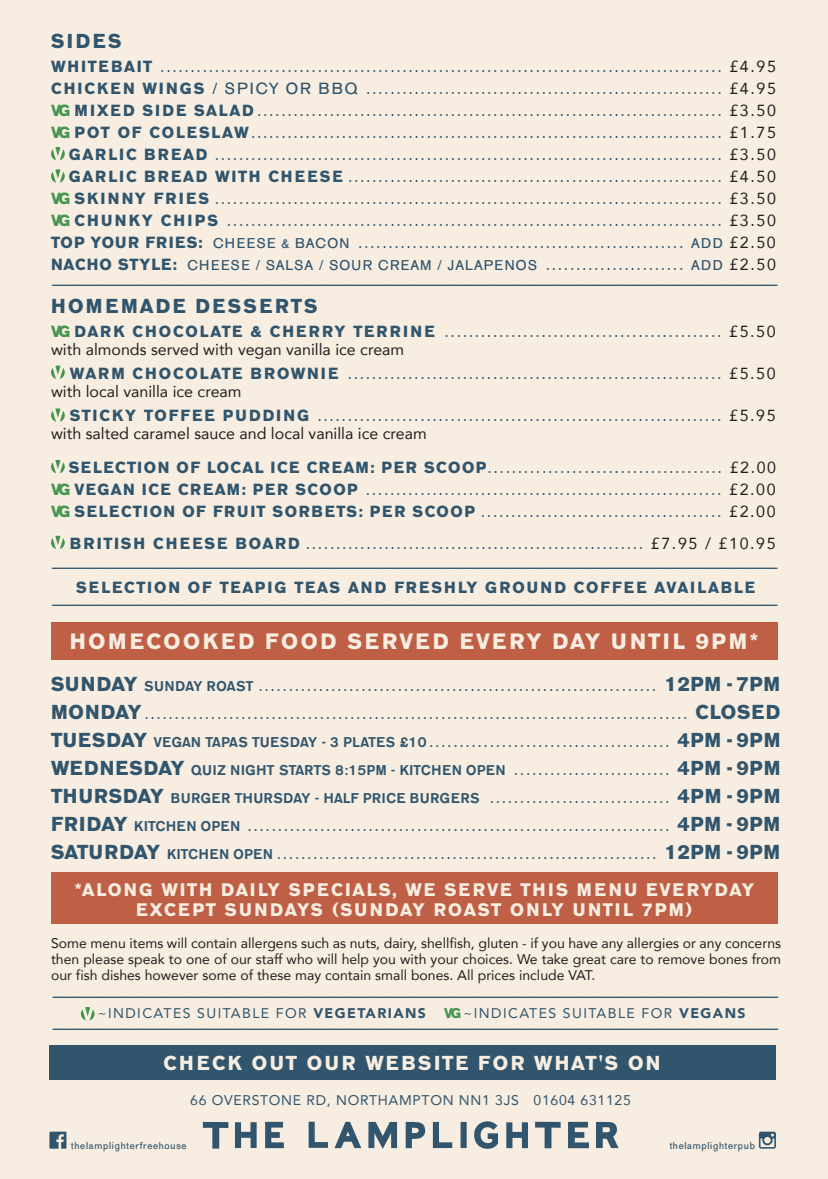
<style>
.page{position:relative;width:828px;height:1179px;background:#fff}
.page>*{position:absolute;margin:0;border:0;box-sizing:border-box;transform-origin:0 0}
.t1{font:700 22px "AG Old Face";letter-spacing:.12em;color:#f7ede0}
.t2{font:300 20px "Avenir";color:#30556d}
.t3{font:700 20px "AG Old Face";letter-spacing:.12em;color:#f7ede0}
.t4{font:700 20px "AG Old Face";letter-spacing:.12em;color:#30556d}
.t5{font:700 18px/20px "AG Old Face";letter-spacing:.1em;color:#f7ede0;text-align:center}
.t6{font:16px/22px "Avenir";color:#30556d}
.t7{font:700 16px "AG Old Face";letter-spacing:.12em;color:#30556d}
.t8{font:14px/16px "Avenir";color:#231f20;text-align:justify}
.t9{font:500 14px/28px "AG Old Face";letter-spacing:.045em;color:#30556d}
.t10{font:14px "AG Old Face";letter-spacing:.095em;color:#30556d}
.t11{font:14px "Avenir";letter-spacing:.1em;color:#30556d}
.t12{font:14px "Avenir";letter-spacing:.05em;color:#30556d}
.t13{font:10px "AG Old Face";letter-spacing:.075em;color:#30556d}
.s1{font-family:"AG Old Face";font-weight:700}
.s2{color:#231f20}
.s3{font-family:"AG Old Face"}
.s4{font-family:"AG Old Face";font-weight:700;color:#44964f}
.s5{font-family:"AG Old Face";font-weight:700;color:#f7ede0}
.s6{font-family:"AG Old Face";font-size:14px}
.s7{font-weight:700;font-size:16px}
.s8{font-family:"Avenir";font-size:16px}
.s9{font-family:"Avenir";font-size:16px;color:#231f20}
.s10{font-family:"AG Old Face";font-weight:700;font-size:20px}
.s11{font-family:"AG Old Face";font-weight:500;font-size:14px}
.s12{font-weight:700;font-size:20px}
.s13{font-family:"Avenir";font-weight:400;font-size:16px}
.s14{font-weight:900}
</style>
<div class="page">
<div style="left:0;top:0;width:827px;height:1179px;background:#f7ede0"></div>
<svg style="left:203px;top:1121px;width:415px;height:27px"></svg>
<svg style="left:758px;top:1131px;width:17px;height:17px"></svg>
<svg style="left:49px;top:1131px;width:17px;height:17px"></svg>
<svg style="left:81px;top:1007px;width:13px;height:13px"></svg>
<div style="left:50px;top:1046px;width:725px;height:34px;background:#30556d"></div>
<div style="left:51px;top:873px;width:726px;height:51px;background:#be5f46"></div>
<div style="left:51px;top:622px;width:726px;height:37px;background:#be5f46"></div>
<svg style="left:51px;top:365px;width:14px;height:14px"></svg>
<svg style="left:51px;top:408px;width:14px;height:14px"></svg>
<svg style="left:51px;top:460px;width:14px;height:13px"></svg>
<svg style="left:51px;top:535px;width:14px;height:14px"></svg>
<svg style="left:51px;top:147px;width:14px;height:13px"></svg>
<svg style="left:51px;top:169px;width:14px;height:14px"></svg>
<p class="t4" style="left:51px;top:29px;width:72px">SIDES</p>
<p class="t6" style="left:51px;top:55px;width:726px;text-align:justify"><span class="s1">WHITEBAIT</span> ............................................................................................. <span class="s2">£4.95<br></span><span class="s1">CHICKEN WINGS</span> <span class="s3">/ SPICY OR BBQ</span> ........................................................... <span class="s2">£4.95<br></span><span class="s4">VG</span> <span class="s1">MIXED SIDE SALAD</span> ............................................................................. <span class="s2">£3.50<br></span><span class="s4">VG</span> <span class="s1">POT OF COLESLAW</span> .............................................................................. <span class="s2">£1.75<br></span><span class="s5">V</span> <span class="s1">GARLIC BREAD</span> .................................................................................... <span class="s2">£3.50<br></span><span class="s5">V</span> <span class="s1">GARLIC BREAD WITH CHEESE</span> .............................................................. <span class="s2">£4.50<br></span><span class="s4">VG</span> <span class="s1">SKINNY FRIES</span> .................................................................................... <span class="s2">£3.50<br></span><span class="s4">VG</span> <span class="s1">CHUNKY CHIPS</span> .................................................................................. <span class="s2">£3.50<br></span><span class="s1">TOP YOUR FRIES:</span> <span class="s6">CHEESE &amp; BACON</span> ...................................................... <span class="s6">ADD</span> <span class="s2">£2.50</span></p>
<p class="t10" style="left:51px;top:257px;width:726px"><span class="s7">NACHO STYLE:</span> CHEESE / SALSA / SOUR CREAM / JALAPENOS <span class="s8">.......................</span> ADD <span class="s9">£2.50</span></p>
<p class="t2" style="left:51px;top:271px;width:728px">--------------------------------------------------------------------------------------------------------------------------------------------------------------------------</p>
<p class="t4" style="left:51px;top:294px;width:268px">HOMEMADE DESSERTS</p>
<p class="t6" style="left:51px;top:322px;width:725px;line-height:18px"><span class="s4">VG</span> <span class="s1">DARK CHOCOLATE &amp; CHERRY TERRINE</span> .............................................. <span class="s2">£5.50 with almonds served with vegan vanilla ice cream</span></p>
<p class="t6" style="left:51px;top:364px;width:725px;line-height:18px;text-indent:19px"><span class="s1">WARM CHOCOLATE BROWNIE</span> .............................................................. <span class="s2">£5.50 with local vanilla ice cream</span></p>
<p class="t6" style="left:51px;top:406px;width:725px;line-height:18px;text-indent:19px"><span class="s1">STICKY TOFFEE PUDDING</span> ................................................................... <span class="s2">£5.95 with salted caramel sauce and local vanilla ice cream</span></p>
<p class="t6" style="left:51px;top:456px;width:726px;text-align:justify;text-indent:18px"><span class="s1">SELECTION OF LOCAL ICE CREAM: PER SCOOP</span> ....................................... <span class="s2">£2.00<br></span><span class="s4">VG</span> <span class="s1">VEGAN ICE CREAM: PER SCOOP</span> ........................................................... <span class="s2">£2.00<br></span><span class="s4">VG</span> <span class="s1">SELECTION OF FRUIT SORBETS: PER SCOOP</span> ........................................ <span class="s2">£2.00</span></p>
<p class="t6" style="left:70px;top:532px;width:706px"><span class="s1">BRITISH CHEESE BOARD</span> ........................................................ <span class="s2">£7.95 / £10.95</span></p>
<p class="t2" style="left:51px;top:554px;width:728px">--------------------------------------------------------------------------------------------------------------------------------------------------------------------------</p>
<p class="t7" style="left:76px;top:577px;width:680px">SELECTION OF TEAPIG TEAS AND FRESHLY GROUND COFFEE AVAILABLE</p>
<p class="t2" style="left:51px;top:591px;width:728px">--------------------------------------------------------------------------------------------------------------------------------------------------------------------------</p>
<h1 class="t1" style="left:70px;top:628px;width:690px">HOMECOOKED FOOD SERVED EVERY DAY UNTIL 9PM*</h1>
<p class="t6" style="left:51px;top:670px;width:730px;line-height:28px;text-align:justify"><span class="s10">SUNDAY</span> <span class="s11">SUNDAY ROAST</span> .................................................................. <span class="s10">12PM - 7PM MONDAY</span>.......................................................................................... <span class="s10">CLOSED TUESDAY</span> <span class="s11">VEGAN TAPAS TUESDAY - 3 PLATES £10</span>........................................ <span class="s10">4PM - 9PM</span></p>
<p class="t9" style="left:51px;top:756px;width:730px"><span class="s12">WEDNESDAY</span> QUIZ NIGHT STARTS 8:15PM - KITCHEN OPEN <span class="s13">..........................</span> <span class="s12">4PM - 9PM<br>THURSDAY</span> BURGER THURSDAY - HALF PRICE BURGERS <span class="s13">..............................</span> <span class="s12">4PM - 9PM</span></p>
<p class="t6" style="left:51px;top:810px;width:730px;line-height:28px"><span class="s10">FRIDAY</span> <span class="s11">KITCHEN OPEN</span> ...................................................................... <span class="s10">4PM - 9PM<br>SATURDAY</span> <span class="s11">KITCHEN OPEN</span> ............................................................... <span class="s10">12PM - 9PM</span></p>
<p class="t5" style="left:74px;top:879px;width:680px">*ALONG WITH DAILY SPECIALS, WE SERVE THIS MENU EVERYDAY<br>EXCEPT SUNDAYS (SUNDAY ROAST ONLY UNTIL 7PM)</p>
<p class="t8" style="left:51px;top:935px;width:731px">Some menu items will contain allergens such as nuts, dairy, shellfish, gluten - if you have any allergies or any concerns then please speak to one of our staff who will help you with your choices. We take great care to remove bones from our fish dishes however some of these may contain small bones. All prices include VAT.</p>
<p class="t2" style="left:52px;top:983px;width:728px">--------------------------------------------------------------------------------------------------------------------------------------------------------------------------</p>
<p class="t11" style="left:87px;top:1002px;width:340px"><span class="s5">V</span>~INDICATES SUITABLE FOR <span class="s14">VEGETARIANS</span></p>
<p class="t11" style="left:444px;top:1002px;width:303px"><span class="s4">VG</span> ~INDICATES SUITABLE FOR <span class="s14">VEGANS</span></p>
<p class="t2" style="left:52px;top:1015px;width:728px">--------------------------------------------------------------------------------------------------------------------------------------------------------------------------</p>
<p class="t3" style="left:163px;top:1051px;width:498px">CHECK OUT OUR WEBSITE FOR WHAT'S ON</p>
<p class="t12" style="left:190px;top:1089px;width:442px">66 OVERSTONE RD, NORTHAMPTON NN1 3JS 01604 631125</p>
<p class="t13" style="left:71px;top:1139px;width:117px">thelamplighterfreehouse</p>
<p class="t13" style="left:669px;top:1139px;width:87px">thelamplighterpub</p>
</div>
